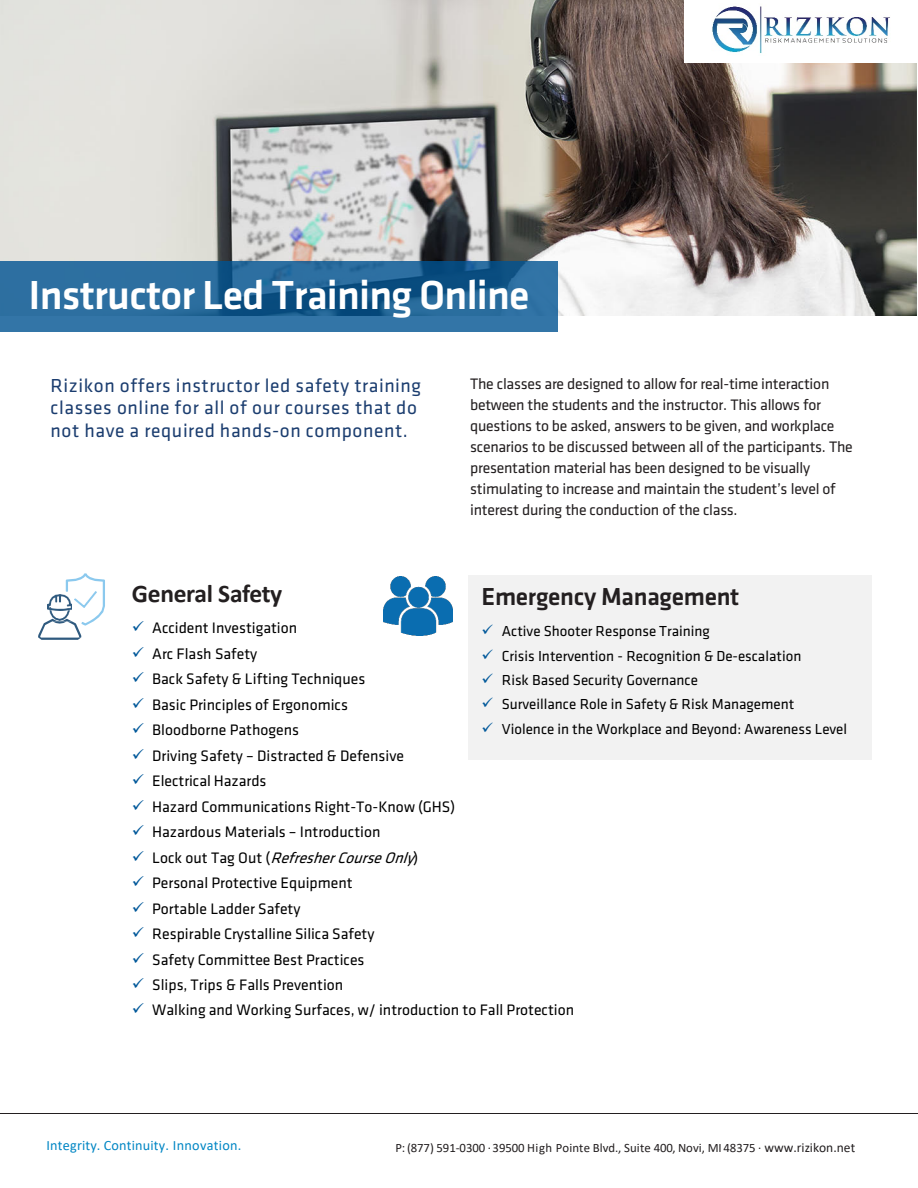
<style>
.page{position:relative;width:918px;height:1188px;background:#fff}
.page>*{position:absolute;margin:0;border:0;box-sizing:border-box;transform-origin:0 0}
.t1{font:500 42px "Klavika";letter-spacing:-.02em;color:#fff}
.t2{font:500 25.5px "Klavika";letter-spacing:-.01em;color:#231f20}
.t3{font:700 25.5px "Calibri";letter-spacing:-.01em;color:#231f20}
.t4{font:19.5px/22.5px "Klavika";letter-spacing:.03em;color:#1b3d6f}
.t5{font:15.75px "Klavika";color:#000}
.t6{font:15.75px/21px "Klavika";letter-spacing:-.015em;color:#231f20}
.t7{font:italic 15.75px "Klavika";color:#000}
.t8{font:15px "Klavika";color:#000}
.t9{font:14.25px "Calibri";letter-spacing:.015em;color:#0086c4}
.t10{font:12.75px "Calibri";color:#231f20}
.s1{color:#00589a}
.s2{font-style:normal}
.s3{font-size:13.5px}
</style>
<div class="page">
<img style="left:0;top:0;width:916px;height:315px">
<div style="left:468px;top:576px;width:403px;height:184px;background:#f2f2f2"></div>
<svg style="left:38px;top:573px;width:67px;height:67px"></svg>
<img style="left:47px;top:594px;width:25px;height:17px">
<div style="left:684px;top:0;width:234px;height:63px;background:#fff"></div>
<img style="left:712px;top:6px;width:178px;height:47px">
<div style="left:0;top:261px;width:558px;height:70px;background:#005392;opacity:.8"></div>
<img style="left:383px;top:577px;width:69px;height:58px">
<hr style="left:0;top:1113px;width:918px;height:1px;background:#231f20">
<h1 class="t1" style="left:29px;top:280px;width:502px">Instructor Led Training Online</h1>
<p class="t4" style="left:51px;top:375px;width:372px">Rizikon offers instructor led safety training classes online for all of our courses that do not have a required hands-on component.</p>
<p class="t6" style="left:470px;top:374px;width:384px">The classes are designed to allow for real-time interaction between the students and the instructor. This allows for questions to be asked, answers to be given, and workplace scenarios to be discussed between all of the participants. The presentation material has been designed to be visually stimulating to increase and maintain the student’s level of interest during the conduction of the class.</p>
<h2 class="t3" style="left:132px;top:584px;width:152px">General Safety</h2>
<p class="t5" style="left:132px;top:621px;width:167px"><span class="s1">✓</span> Accident Investigation</p>
<p class="t5" style="left:132px;top:647px;width:127px"><span class="s1">✓</span> Arc Flash Safety</p>
<p class="t5" style="left:132px;top:672px;width:235px"><span class="s1">✓</span> Back Safety &amp; Lifting Techniques</p>
<p class="t5" style="left:132px;top:698px;width:218px"><span class="s1">✓</span> Basic Principles of Ergonomics</p>
<p class="t5" style="left:132px;top:723px;width:169px"><span class="s1">✓</span> Bloodborne Pathogens</p>
<p class="t5" style="left:132px;top:749px;width:274px"><span class="s1">✓</span> Driving Safety – Distracted &amp; Defensive</p>
<p class="t5" style="left:132px;top:774px;width:136px"><span class="s1">✓</span> Electrical Hazards</p>
<p class="t5" style="left:132px;top:800px;width:325px"><span class="s1">✓</span> Hazard Communications Right-To-Know (GHS)</p>
<p class="t5" style="left:132px;top:825px;width:250px"><span class="s1">✓</span> Hazardous Materials – Introduction</p>
<p class="t7" style="left:132px;top:851px;width:288px"><span class="s1">✓</span> <span class="s2">L o c k o u t T a g O u t (</span> RefresherCourseOnly<span class="s2">)</span></p>
<p class="t5" style="left:132px;top:876px;width:222px"><span class="s1">✓</span> Personal Protective Equipment</p>
<p class="t5" style="left:132px;top:902px;width:170px"><span class="s1">✓</span> Portable Ladder Safety</p>
<p class="t5" style="left:132px;top:927px;width:244px"><span class="s1">✓</span> Respirable Crystalline Silica Safety</p>
<p class="t5" style="left:132px;top:953px;width:234px"><span class="s1">✓</span> Safety Committee Best Practices</p>
<p class="t5" style="left:132px;top:978px;width:213px"><span class="s1">✓</span> Slips, Trips &amp; Falls Prevention</p>
<p class="t5" style="left:132px;top:1003px;width:444px"><span class="s1">✓</span> Walking and Working Surfaces, w/ introduction to Fall Protection</p>
<h2 class="t2" style="left:482px;top:587px;width:259px">Emergency Management</h2>
<p class="t8" style="left:482px;top:625px;width:230px"><span class="s1">✓</span> Active Shooter Response Training</p>
<p class="t8" style="left:482px;top:649px;width:321px"><span class="s1">✓</span> Crisis Intervention - Recognition &amp; De-escalation</p>
<p class="t8" style="left:482px;top:674px;width:218px"><span class="s1">✓</span> Risk Based Security Governance</p>
<p class="t8" style="left:482px;top:698px;width:314px"><span class="s1">✓</span> Surveillance Role in Safety &amp; Risk Management</p>
<p class="t8" style="left:482px;top:723px;width:367px"><span class="s1">✓</span> Violence in the Workplace and Beyond: Awareness Level</p>
<p class="t9" style="left:47px;top:1141px;width:196px">Integrity. Continuity. Innovation.</p>
<p class="t10" style="left:396px;top:1143px;width:461px">P: (877) 591-0300 · 39500 High Pointe Blvd., Suite 400, Novi, MI 48375 · <span class="s3">www.rizikon.net</span></p>
</div>
